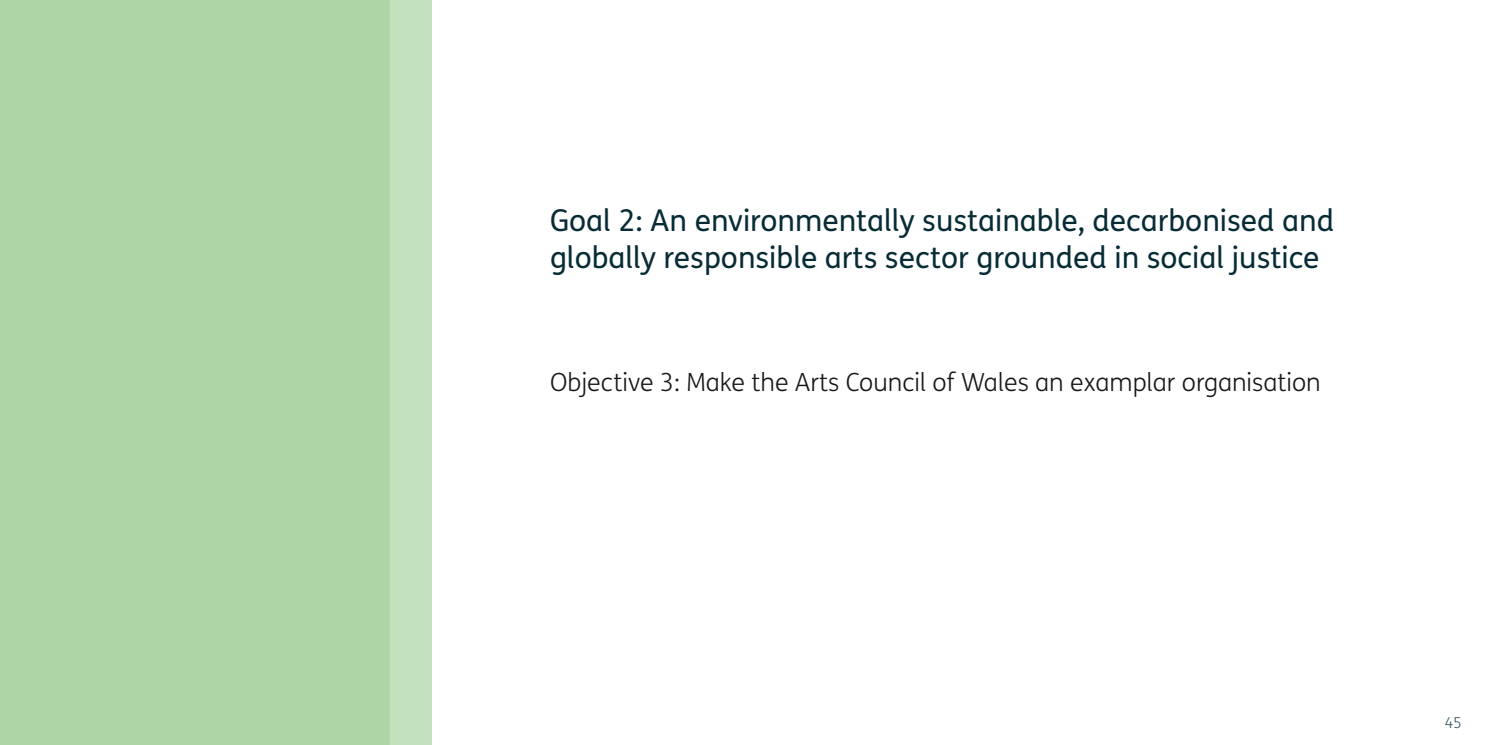
<style>
.page{position:relative;width:1489px;height:745px;background:#fff}
.page>*{position:absolute;margin:0;border:0;box-sizing:border-box;transform-origin:0 0}
.Heading_H2{font:30px/37.5px "FS Me";color:#072c36}
.Heading_H3{font:300 25px "FS Me";color:#161717}
.t1{font:300 15px "FS Me";color:#39565e}
</style>
<div class="page">
<div style="left:0;top:0;width:432px;height:744px;background:linear-gradient(to bottom,#c4e1be,#c4e1be)"></div>
<div style="left:0;top:0;width:389px;height:744px;background:#add5a5"></div>
<h3 class="Heading_H2" style="left:550px;top:201px;width:785px">Goal 2: An environmentally sustainable, decarbonised and globally responsible arts sector grounded in social justice</h3>
<p class="Heading_H3" style="left:550px;top:365px;width:772px">Objective 3: Make the Arts Council of Wales an examplar organisation</p>
<p class="t1" style="left:1444px;top:712px;width:19px">45</p>
</div>
